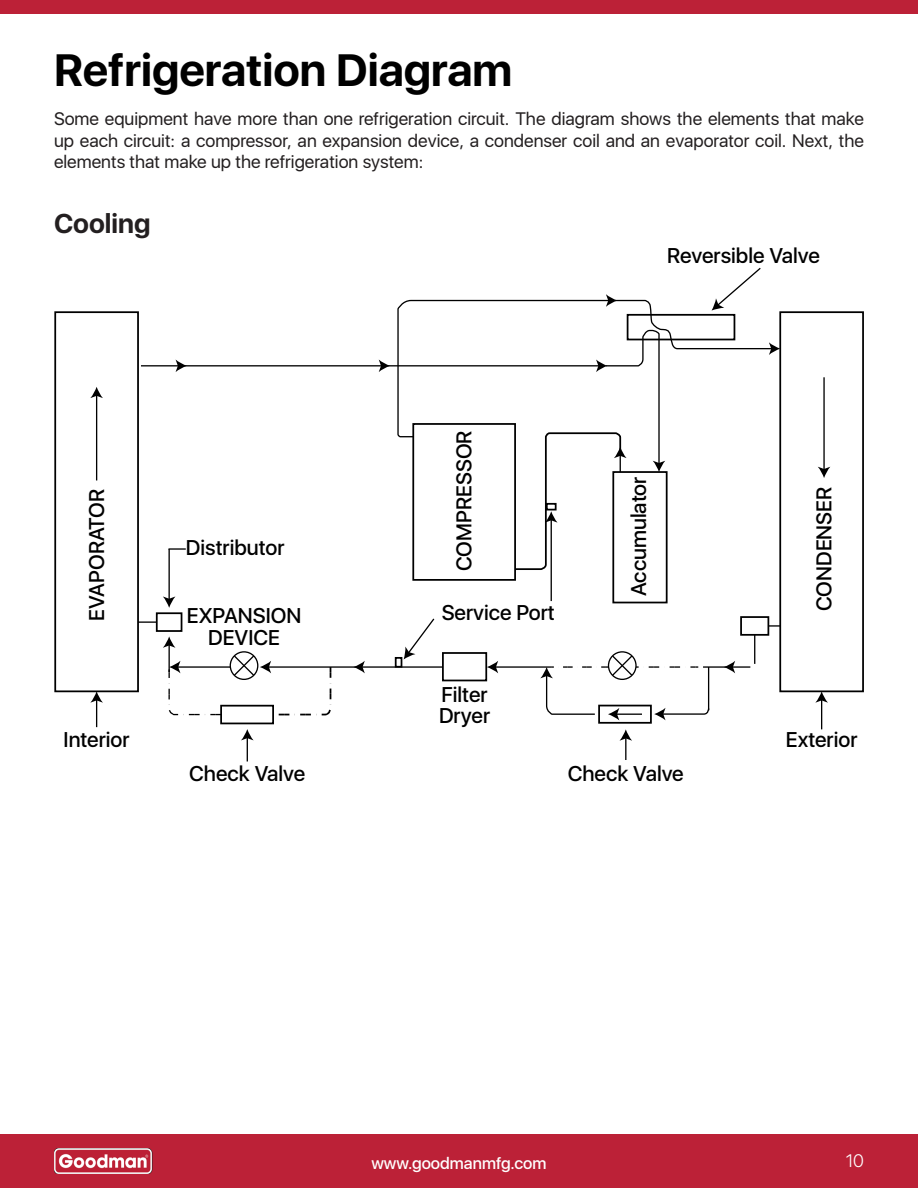
<style>
.page{position:relative;width:918px;height:1188px;background:#fff}
.page>*{position:absolute;margin:0;border:0;box-sizing:border-box;transform-origin:0 0}
.t1{font:700 45px "SFUI Display";color:#000}
.t2{font:900 32.7px "SFUI Display";color:#000}
.t3{font:700 27px "SFUI Display";color:#231f20}
.t4{font:500 21.15px/21.1px "SFUI Display";color:#000}
.t5{font:18px/21.6px "SFUI Display";color:#231f20;text-align:justify}
.t6{font:300 18px "SFUI Display";color:#fff}
.t7{font:500 16.5px "SFUI Display";color:#fff}
</style>
<div class="page">
<div style="left:0;top:1134px;width:918px;height:54px;background:#bc2137"></div>
<img style="left:54px;top:1148px;width:98px;height:26px">
<div style="left:0;top:0;width:918px;height:14px;background:#bc2137"></div>
<div style="left:54px;top:311px;width:85px;height:381px;border:2px solid #000"></div>
<div style="left:779px;top:311px;width:85px;height:381px;border:2px solid #000"></div>
<div style="left:612px;top:471px;width:56px;height:132px;border:2px solid #000"></div>
<hr style="left:96px;top:395px;width:1px;height:85px;background:#000">
<svg style="left:90px;top:387px;width:13px;height:11px"></svg>
<div style="left:412px;top:423px;width:104px;height:158px;border:2px solid #000"></div>
<div style="left:442px;top:652px;width:45px;height:29px;border:2px solid #000"></div>
<div style="left:598px;top:705px;width:54px;height:19px;border:2px solid #000"></div>
<div style="left:220px;top:705px;width:54px;height:19px;border:2px solid #000"></div>
<div style="left:156px;top:612px;width:26px;height:20px;border:2px solid #000"></div>
<div style="left:395px;top:657px;width:7px;height:11px;border:2px solid #000"></div>
<hr style="left:823px;top:377px;width:2px;height:93px;background:#000">
<svg style="left:818px;top:467px;width:12px;height:11px"></svg>
<hr style="left:141px;top:365px;width:38px;height:1px;background:#000">
<svg style="left:176px;top:360px;width:11px;height:12px"></svg>
<hr style="left:182px;top:365px;width:200px;height:1px;background:#000">
<svg style="left:379px;top:360px;width:11px;height:12px"></svg>
<hr style="left:384px;top:365px;width:215px;height:1px;background:#000">
<hr style="left:821px;top:699px;width:1px;height:30px;background:#000">
<svg style="left:815px;top:691px;width:13px;height:12px"></svg>
<svg style="left:620px;top:729px;width:12px;height:31px"></svg>
<svg style="left:726px;top:661px;width:24px;height:12px"></svg>
<hr style="left:495px;top:666px;width:56px;height:2px;background:#000">
<svg style="left:487px;top:661px;width:11px;height:12px"></svg>
<hr style="left:361px;top:666px;width:82px;height:2px;background:#000">
<svg style="left:356px;top:661px;width:9px;height:12px"></svg>
<hr style="left:268px;top:666px;width:89px;height:2px;background:#000">
<svg style="left:241px;top:729px;width:13px;height:33px"></svg>
<hr style="left:168px;top:644px;width:2px;height:28px;background:#000">
<svg style="left:163px;top:636px;width:12px;height:12px"></svg>
<hr style="left:168px;top:549px;width:2px;height:51px;background:#000">
<svg style="left:163px;top:596px;width:12px;height:12px"></svg>
<hr style="left:177px;top:666px;width:53px;height:2px;background:#000">
<svg style="left:138px;top:621px;width:19px;height:2px"></svg>
<div style="left:740px;top:616px;width:29px;height:20px;border:2px solid #000"></div>
<svg style="left:768px;top:625px;width:12px;height:2px"></svg>
<hr style="left:754px;top:634px;width:1px;height:30px;background:#000">
<svg style="left:169px;top:548px;width:16px;height:2px"></svg>
<svg style="left:90px;top:691px;width:13px;height:36px"></svg>
<svg style="left:404px;top:618px;width:31px;height:41px"></svg>
<hr style="left:551px;top:519px;width:1px;height:82px;background:#000">
<div style="left:608px;top:651px;width:29px;height:29px;border:1px solid #000;border-radius:50%"></div>
<div style="left:230px;top:651px;width:28px;height:29px;border:1px solid #000;border-radius:50%"></div>
<svg style="left:397px;top:267px;width:383px;height:304px"></svg>
<hr style="left:703px;top:666px;width:23px;height:2px;background:#000">
<svg style="left:540px;top:654px;width:170px;height:66px"></svg>
<svg style="left:233px;top:654px;width:99px;height:62px"></svg>
<svg style="left:168px;top:661px;width:54px;height:55px"></svg>
<h1 class="t1" style="left:54px;top:44px;width:460px">Refrigeration Diagram</h1>
<p class="t5" style="left:54px;top:108px;width:812px">Some equipment have more than one refrigeration circuit. The diagram shows the elements that make up each circuit: a compressor, an expansion device, a condenser coil and an evaporator coil. Next, the elements that make up the refrigeration system:</p>
<h3 class="t3" style="left:54px;top:208px;width:98px">Cooling</h3>
<h2 class="t2" style="left:55px;top:210px;width:153px">COOLING</h2>
<p class="t4" style="left:88px;top:621px;width:133px;rotate:-90deg">EVAPORATOR</p>
<p class="t4" style="left:186px;top:539px;width:100px">Distributor</p>
<p class="t4" style="left:187px;top:607px;width:116px;text-align:center">EXPANSION<br>DEVICE</p>
<p class="t4" style="left:455px;top:571px;width:142px;rotate:-90deg">COMPRESSOR</p>
<p class="t4" style="left:442px;top:603px;width:115px">Service Port</p>
<p class="t4" style="left:439px;top:686px;width:53px">Filter<br>Dryer</p>
<p class="t4" style="left:667px;top:246px;width:155px">Reversible Valve</p>
<p class="t4" style="left:630px;top:596px;width:121px;rotate:-90deg">Accumulator</p>
<p class="t4" style="left:815px;top:611px;width:126px;rotate:-90deg">CONDENSER</p>
<p class="t4" style="left:64px;top:730px;width:68px">Interior</p>
<p class="t4" style="left:786px;top:730px;width:73px">Exterior</p>
<p class="t4" style="left:189px;top:764px;width:118px">Check Valve</p>
<p class="t4" style="left:568px;top:764px;width:118px">Check Valve</p>
<p class="t7" style="left:371px;top:1151px;width:177px">www.goodmanmfg.com</p>
<p class="t6" style="left:846px;top:1149px;width:20px">10</p>
</div>
